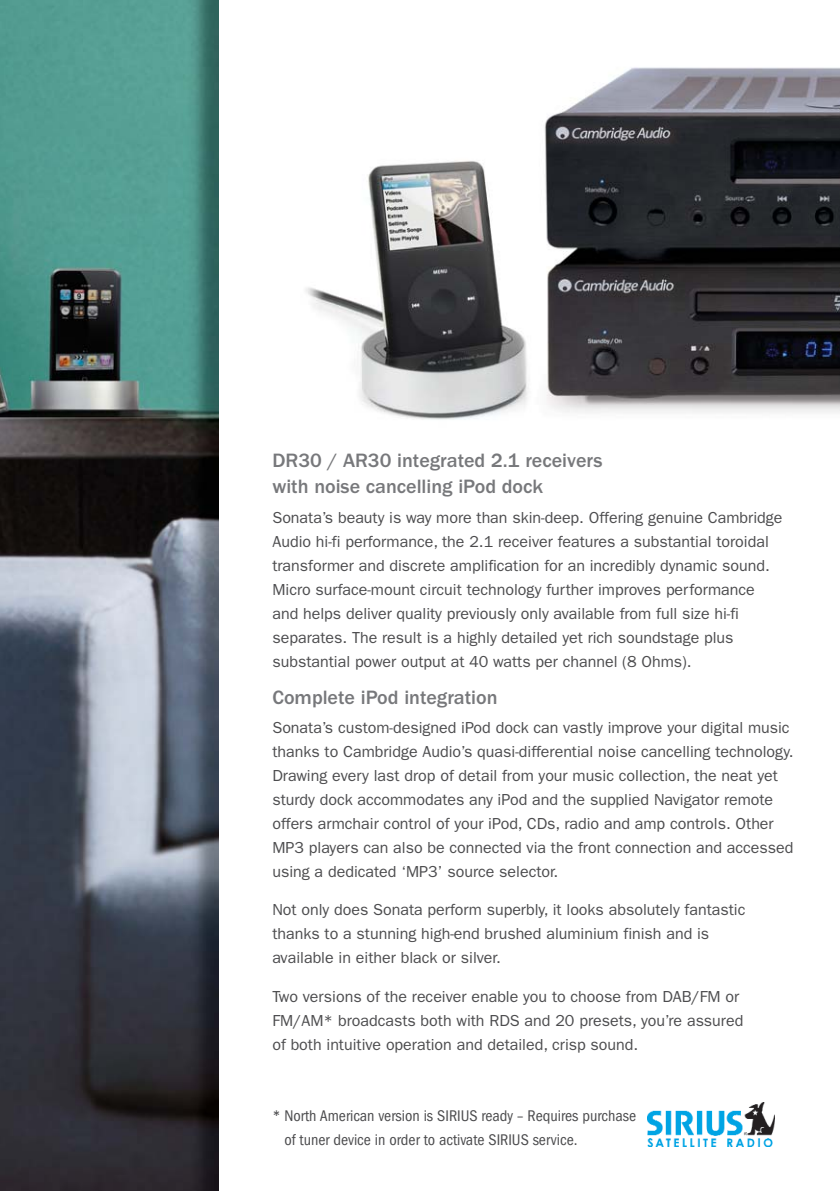
<style>
.page{position:relative;width:840px;height:1191px;background:#fff}
.page>*{position:absolute;margin:0;border:0;box-sizing:border-box;transform-origin:0 0}
.t1{font:500 20px/26px "Franklin Gothic";color:#77787b}
.t2{font:16px/24px "Franklin Gothic";color:#4c4c4e}
.t3{font:condensed 16px/24px "Franklin Gothic";color:#4c4c4e}
</style>
<div class="page">
<img style="left:0;top:0;width:183px;height:1191px">
<img style="left:183px;top:0;width:36px;height:1191px">
<img style="left:305px;top:67px;width:534px;height:353px">
<img style="left:647px;top:1102px;width:127px;height:44px">
<p class="t1" style="left:272px;top:449px;width:331px">DR30 / AR30 integrated 2.1 receivers with noise cancelling iPod dock</p>
<p class="t2" style="left:272px;top:507px;width:511px">Sonata’s beauty is way more than skin-deep. Offering genuine Cambridge Audio hi-fi performance, the 2.1 receiver features a substantial toroidal transformer and discrete amplification for an incredibly dynamic sound.<br>Micro surface-mount circuit technology further improves performance and helps deliver quality previously only available from full size hi-fi separates. The result is a highly detailed yet rich soundstage plus substantial power output at 40 watts per channel (8 Ohms).</p>
<p class="t1" style="left:272px;top:685px;width:226px">Complete iPod integration</p>
<p class="t2" style="left:272px;top:717px;width:522px">Sonata’s custom-designed iPod dock can vastly improve your digital music thanks to Cambridge Audio’s quasi-differential noise cancelling technology.<br>Drawing every last drop of detail from your music collection, the neat yet sturdy dock accommodates any iPod and the supplied Navigator remote offers armchair control of your iPod, CDs, radio and amp controls. Other MP3 players can also be connected via the front connection and accessed using a dedicated ‘MP3’ source selector.</p>
<p class="t2" style="left:272px;top:899px;width:474px">Not only does Sonata perform superbly, it looks absolutely fantastic thanks to a stunning high-end brushed aluminium finish and is available in either black or silver.</p>
<p class="t2" style="left:272px;top:985px;width:472px">Two versions of the receiver enable you to choose from DAB/FM or<br>FM/AM* broadcasts both with RDS and 20 presets, you’re assured of both intuitive operation and detailed, crisp sound.</p>
<p class="t3" style="left:284px;top:1105px;width:353px;text-indent:-12px">* North American version is SIRIUS ready – Requires purchase of tuner device in order to activate SIRIUS service.</p>
</div>
